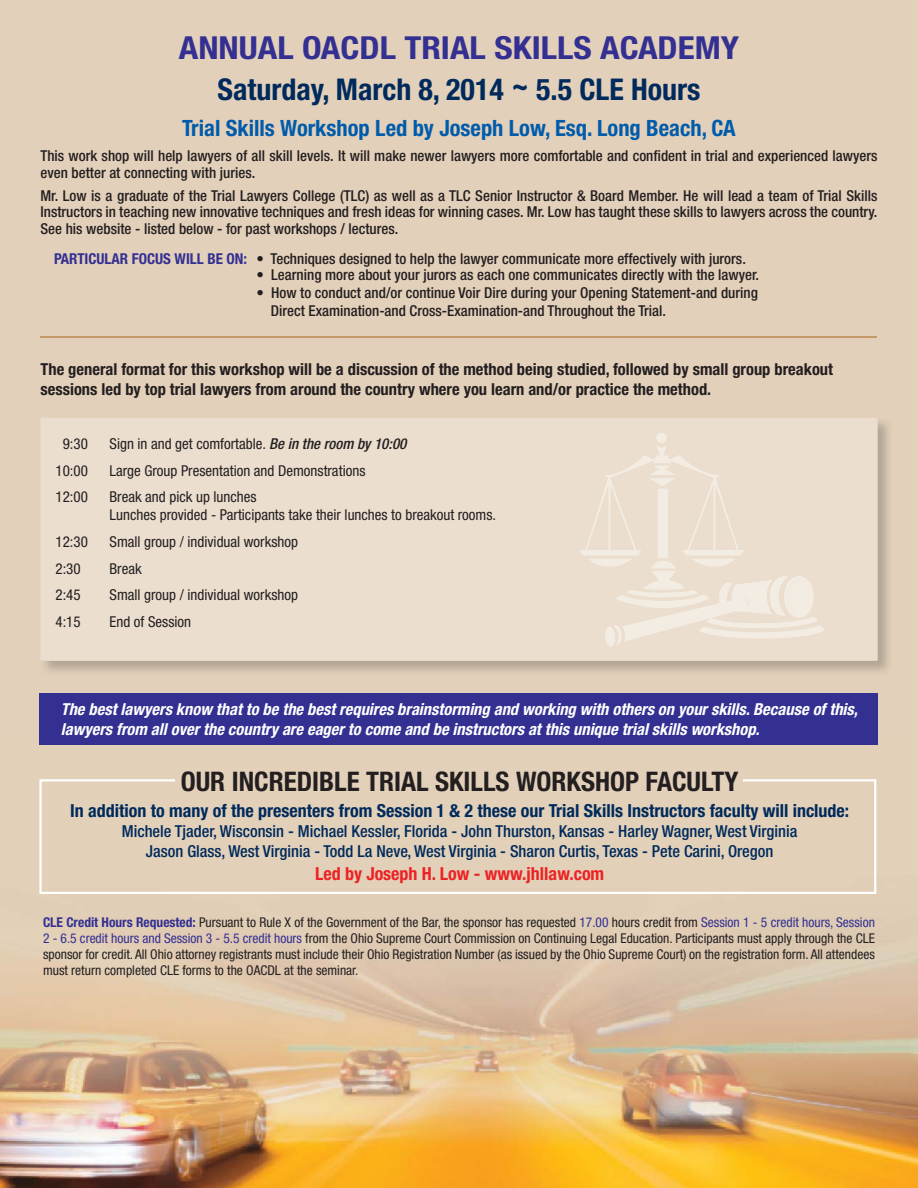
<style>
.page{position:relative;width:918px;height:1188px;background:#e3d0ba}
.page>*{position:absolute;margin:0;border:0;box-sizing:border-box;transform-origin:0 0}
.t1{font:700 condensed 31.65px "Helvetica Neue";color:#333092;scale:1.11 1}
.t2{font:700 condensed 30px "Helvetica Neue";color:#002a5c}
.t3{font:700 condensed 27px "Helvetica Neue";color:#231f20}
.t4{font:700 condensed 22.5px "Helvetica Neue";color:#005cab}
.t5{font:700 condensed 18px "Helvetica Neue";color:#002a5c}
.t6{font:700 condensed 18px "Helvetica Neue";color:#ed2224}
.t7{font:italic 700 condensed 16.5px/19.8px "Helvetica Neue";color:#fff}
.t8{font:700 condensed 16.5px/19.8px "Helvetica Neue";color:#231f20}
.t9{font:500 condensed 16.5px/19.8px "Helvetica Neue";color:#002a5c;text-align:center}
.t10{font:500 condensed 15px/16.5px "Helvetica Neue";color:#231f20}
.t11{font:condensed 15px/18px "Helvetica Neue";color:#231f20}
.t12{font:condensed 15px "Helvetica Neue";color:#212121}
.t13{font:condensed 13.5px/16.2px "Helvetica Neue";color:#231f20;text-align:justify}
.s1{font-weight:700;color:#333092}
.s2{font-weight:500;font-style:italic}
.s3{color:#333092}
</style>
<div class="page">
<img style="left:0;top:779px;width:918px;height:409px">
<hr style="left:40px;top:337px;width:838px;height:1px;background:#c59969">
<div style="left:39px;top:693px;width:839px;height:52px;background:#333092"></div>
<svg style="left:39px;top:779px;width:837px;height:115px"></svg>
<img style="left:176px;top:779px;width:566px;height:12px">
<div style="left:40px;top:418px;width:838px;height:243px;background:#ebdece"></div>
<svg style="left:579px;top:432px;width:246px;height:215px;background:#ece0d2"></svg>
<hr style="left:660px;top:493px;width:1px;height:61px;background:#f3ece3">
<h1 class="t1" style="left:179px;top:37px;width:506px">ANNUAL OACDL TRIAL SKILLS ACADEMY</h1>
<h2 class="t2" style="left:218px;top:78px;width:484px">Saturday, March 8, 2014 ~ 5.5 CLE Hours</h2>
<h3 class="t4" style="left:182px;top:120px;width:555px">Trial Skills Workshop Led by Joseph Low, Esq. Long Beach, CA</h3>
<p class="t10" style="left:40px;top:149px;width:839px">This work shop will help lawyers of all skill levels. It will make newer lawyers more comfortable and confident in trial and experienced lawyers even better at connecting with juries.</p>
<p class="t10" style="left:40px;top:189px;width:839px;text-align:justify">Mr. Low is a graduate of the Trial Lawyers College (TLC) as well as a TLC Senior Instructor &amp; Board Member. He will lead a team of Trial Skills Instructors in teaching new innovative techniques and fresh ideas for winning cases. Mr. Low has taught these skills to lawyers across the country.<br>See his website - listed below - for past workshops / lectures.</p>
<p class="t10" style="left:54px;top:252px;width:693px"><span class="s1">PARTICULAR FOCUS WILL BE ON:</span> • Techniques designed to help the lawyer communicate more effectively with jurors.</p>
<p class="t10" style="left:256px;top:268px;width:504px">• Learning more about your jurors as each one communicates directly with the lawyer.</p>
<p class="t10" style="left:271px;top:285px;width:489px;line-height:18px;text-indent:-14px">• How to conduct and/or continue Voir Dire during your Opening Statement-and during<br>Direct Examination-and Cross-Examination-and Throughout the Trial.</p>
<p class="t8" style="left:40px;top:361px;width:794px">The general format for this workshop will be a discussion of the method being studied, followed by small group breakout sessions led by top trial lawyers from around the country where you learn and/or practice the method.</p>
<p class="t11" style="left:63px;top:436px;width:27px">9:30</p>
<p class="t11" style="left:110px;top:436px;width:299px">Sign in and get comfortable. <span class="s2">Be in the room by 10:00</span></p>
<p class="t11" style="left:56px;top:463px;width:34px">10:00</p>
<p class="t11" style="left:110px;top:463px;width:257px">Large Group Presentation and Demonstrations</p>
<p class="t11" style="left:56px;top:489px;width:34px">12:00</p>
<p class="t11" style="left:110px;top:489px;width:388px">Break and pick up lunches<br>Lunches provided - Participants take their lunches to breakout rooms.</p>
<p class="t11" style="left:56px;top:534px;width:34px">12:30</p>
<p class="t11" style="left:110px;top:534px;width:190px">Small group / individual workshop</p>
<p class="t11" style="left:56px;top:561px;width:27px">2:30</p>
<p class="t12" style="left:110px;top:563px;width:34px">Break</p>
<p class="t11" style="left:56px;top:587px;width:27px">2:45</p>
<p class="t11" style="left:110px;top:587px;width:190px">Small group / individual workshop</p>
<p class="t11" style="left:56px;top:614px;width:27px">4:15</p>
<p class="t11" style="left:110px;top:614px;width:83px">End of Session</p>
<p class="t7" style="left:61px;top:701px;width:799px">The best lawyers know that to be the best requires brainstorming and working with others on your skills. Because of this, lawyers from all over the country are eager to come and be instructors at this unique trial skills workshop.</p>
<h3 class="t3" style="left:181px;top:771px;width:559px">OUR INCREDIBLE TRIAL SKILLS WORKSHOP FACULTY</h3>
<p class="t5" style="left:70px;top:804px;width:780px">In addition to many of the presenters from Session 1 &amp; 2 these our Trial Skills Instructors faculty will include:</p>
<p class="t9" style="left:122px;top:823px;width:677px">Michele Tjader, Wisconsin - Michael Kessler, Florida - John Thurston, Kansas - Harley Wagner, West Virginia<br>Jason Glass, West Virginia - Todd La Neve, West Virginia - Sharon Curtis, Texas - Pete Carini, Oregon</p>
<p class="t6" style="left:315px;top:868px;width:291px">Led by Joseph H. Low - www.jhllaw.com</p>
<p class="t13" style="left:43px;top:915px;width:833px"><span class="s1">CLE Credit Hours Requested:</span> Pursuant to Rule X of the Government of the Bar, the sponsor has requested <span class="s3">17.00</span> hours credit from <span class="s3">Session 1 - 5 credit hours, Session 2 - 6.5 credit hours and Session 3 - 5.5 credit hours</span> from the Ohio Supreme Court Commission on Continuing Legal Education. Participants must apply through the CLE sponsor for credit. All Ohio attorney registrants must include their Ohio Registration Number (as issued by the Ohio Supreme Court) on the registration form. All attendees must return completed CLE forms to the OACDL at the seminar.</p>
</div>
